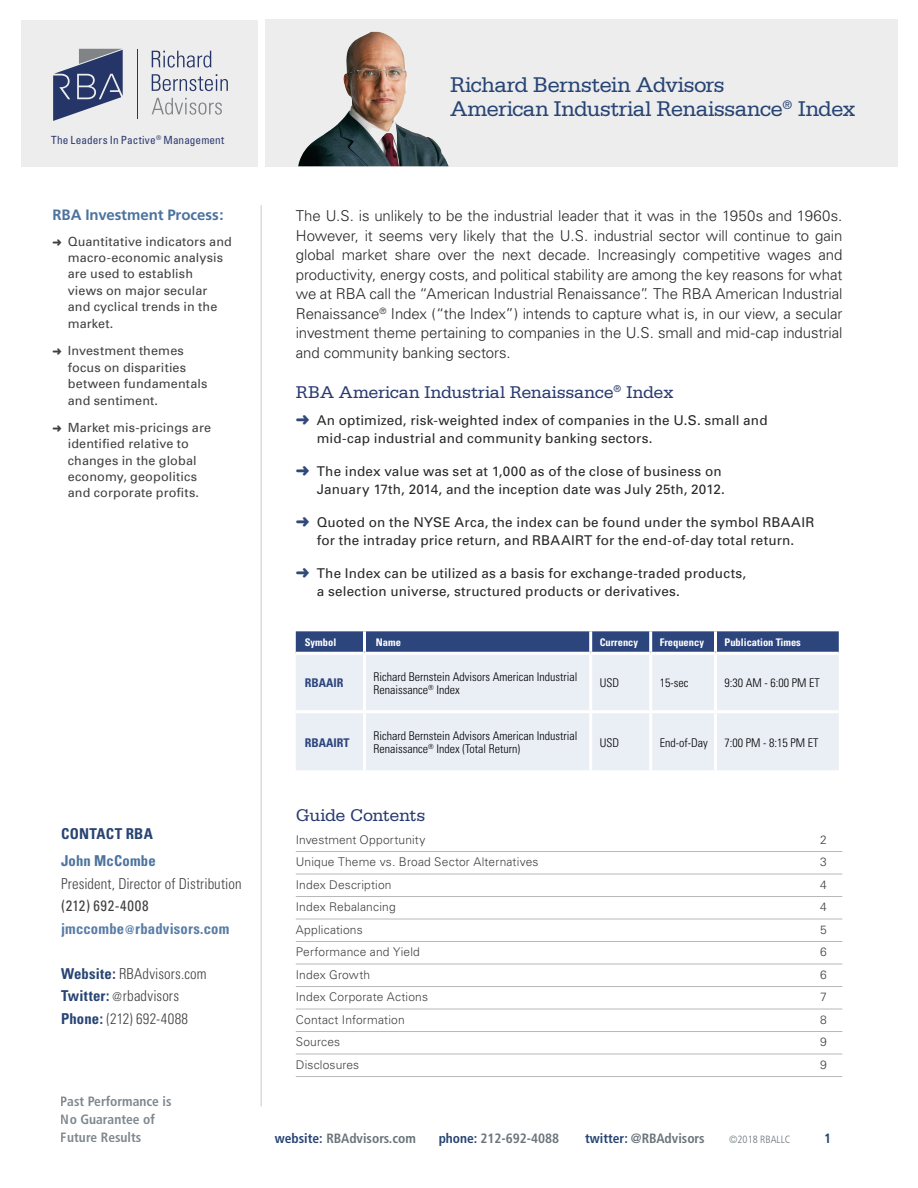
<style>
.page{position:relative;width:918px;height:1188px;background:#fff}
.page>*{position:absolute;margin:0;border:0;box-sizing:border-box;transform-origin:0 0}
.t1{font:22.5px/24px "Serifa";letter-spacing:-.03em;color:#274473}
.t2{font:18px "Serifa";letter-spacing:-.015em;color:#283a6f}
.t3{font:300 15px/19.5px "Univers";letter-spacing:-.005em;color:#292829;text-align:justify}
.t4{font:300 condensed 15px/22.5px "Univers";letter-spacing:.01em;color:#414042}
.t5{font:700 condensed 15px/22.5px "Univers";letter-spacing:.01em;color:#5a7da6}
.t6{font:700 15px "Frutiger";letter-spacing:-.005em;color:#4c739e}
.t7{font:700 condensed 15px "Univers";letter-spacing:.015em;color:#4c739e}
.t8{font:700 condensed 15px "Univers";letter-spacing:.015em;color:#274473}
.t9{font:13.5px/18px "Univers";letter-spacing:.01em;color:#292829}
.t10{font:700 condensed 13.5px/18px "Frutiger";color:#6a747b}
.t11{font:700 condensed 13.5px "Frutiger";color:#274473}
.t12{font:12.6px/16.4px "Univers";letter-spacing:.01em;color:#414042}
.t13{font:300 12px "Univers";letter-spacing:.015em;color:#414042}
.t14{font:300 condensed 12px/13.5px "Univers";color:#000}
.t15{font:700 condensed 12px "Univers";color:#2d457d}
.t16{font:condensed 11.25px "Univers";letter-spacing:.01em;color:#2c3a6e}
.t17{font:700 condensed 10.5px "Univers";color:#fff}
.t18{font:300 condensed 10.5px "Frutiger";color:#6a747b}
.s1{font-weight:400;color:#414042}
.s2{font-size:12px}
.s3{font-weight:700;color:#274473}
.s4{color:#314977}
.s5{color:#274473}
</style>
<div class="page">
<div style="left:266px;top:20px;width:632px;height:146px;background:#ededee"></div>
<img style="left:298px;top:32px;width:151px;height:134px">
<div style="left:22px;top:20px;width:236px;height:146px;background:#ededee"></div>
<hr style="left:296px;top:851px;width:546px;height:1px;background:#b7babb">
<hr style="left:296px;top:874px;width:546px;height:1px;background:#b7babb">
<hr style="left:296px;top:896px;width:546px;height:1px;background:#b7babb">
<hr style="left:296px;top:919px;width:546px;height:1px;background:#b7babb">
<hr style="left:296px;top:941px;width:546px;height:1px;background:#b7babb">
<hr style="left:296px;top:964px;width:546px;height:1px;background:#b7babb">
<hr style="left:296px;top:986px;width:546px;height:1px;background:#b7babb">
<hr style="left:296px;top:1009px;width:546px;height:1px;background:#b7babb">
<hr style="left:296px;top:1031px;width:546px;height:1px;background:#b7babb">
<hr style="left:296px;top:1054px;width:546px;height:1px;background:#b7babb">
<hr style="left:296px;top:1076px;width:546px;height:1px;background:#b7babb">
<hr style="left:261px;top:205px;width:1px;height:901px;background:#c7c8ca">
<svg style="left:296px;top:631px;width:543px;height:22px;background:#334a80"></svg>
<div style="left:296px;top:655px;width:543px;height:115px;background:#eaeff6"></div>
<hr style="left:363px;top:631px;width:3px;height:21px;background:#fff">
<hr style="left:589px;top:631px;width:3px;height:21px;background:#fff">
<hr style="left:649px;top:631px;width:3px;height:21px;background:#fff">
<hr style="left:714px;top:631px;width:3px;height:21px;background:#fff">
<hr style="left:296px;top:652px;width:68px;height:3px;background:#fff">
<hr style="left:364px;top:652px;width:227px;height:3px;background:#fff">
<hr style="left:363px;top:655px;width:3px;height:55px;background:#fff">
<hr style="left:591px;top:652px;width:60px;height:3px;background:#fff">
<hr style="left:589px;top:655px;width:3px;height:55px;background:#fff">
<hr style="left:651px;top:652px;width:64px;height:3px;background:#fff">
<hr style="left:649px;top:655px;width:3px;height:55px;background:#fff">
<hr style="left:716px;top:652px;width:123px;height:3px;background:#fff">
<hr style="left:714px;top:655px;width:3px;height:55px;background:#fff">
<hr style="left:363px;top:713px;width:3px;height:57px;background:#fff">
<hr style="left:589px;top:713px;width:3px;height:57px;background:#fff">
<hr style="left:649px;top:713px;width:3px;height:57px;background:#fff">
<hr style="left:714px;top:713px;width:3px;height:57px;background:#fff">
<hr style="left:296px;top:710px;width:68px;height:3px;background:#fff">
<hr style="left:364px;top:710px;width:227px;height:3px;background:#fff">
<hr style="left:591px;top:710px;width:60px;height:3px;background:#fff">
<hr style="left:651px;top:710px;width:64px;height:3px;background:#fff">
<hr style="left:716px;top:710px;width:123px;height:3px;background:#fff">
<svg style="left:53px;top:49px;width:70px;height:72px"></svg>
<svg style="left:152px;top:98px;width:70px;height:17px"></svg>
<hr style="left:137px;top:49px;width:1px;height:70px;background:#283a6f">
<svg style="left:152px;top:51px;width:59px;height:17px"></svg>
<svg style="left:152px;top:74px;width:76px;height:17px"></svg>
<p class="t16" style="left:51px;top:133px;width:175px">The Leaders In Pactive<sup>®</sup> Management</p>
<p class="t6" style="left:52px;top:206px;width:173px">RBA Investment Process:</p>
<p class="t12" style="left:68px;top:233px;width:166px;text-indent:-15px">➜ Quantitative indicators and macro-economic analysis are used to establish<br>views on major secular and cyclical trends in the market.</p>
<p class="t12" style="left:68px;top:343px;width:141px;text-indent:-15px">➜ Investment themes focus on disparities between fundamentals and sentiment.</p>
<p class="t12" style="left:52px;top:419px;width:160px;text-align:center">➜ Market mis-pricings are identified relative to changes in the global economy, geopolitics<br>and corporate profits.</p>
<p class="t8" style="left:61px;top:825px;width:93px">CONTACT RBA</p>
<p class="t7" style="left:61px;top:852px;width:96px">John McCombe</p>
<p class="t4" style="left:61px;top:872px;width:182px">President, Director of Distribution</p>
<p class="t5" style="left:61px;top:895px;width:170px"><span class="s1">(212) 692-4008 </span>jmccombe<span class="s2">@</span>rbadvisors.com</p>
<p class="t4" style="left:61px;top:962px;width:147px"><span class="s3">Website:</span> RBAdvisors.com<br><span class="s3">Twitter:</span> <span class="s2">@</span>rbadvisors<br><span class="s3">Phone:</span> (212) 692-4088</p>
<p class="t10" style="left:61px;top:1092px;width:112px">Past Performance is<br>No Guarantee of<br>Future Results</p>
<h1 class="t1" style="left:450px;top:73px;width:407px">Richard Bernstein Advisors<br>American Industrial Renaissance<sup>®</sup> Index</h1>
<p class="t3" style="left:296px;top:206px;width:548px">The U.S. is unlikely to be the industrial leader that it was in the 1950s and 1960s.<br>However, it seems very likely that the U.S. industrial sector will continue to gain global market share over the next decade. Increasingly competitive wages and productivity, energy costs, and political stability are among the key reasons for what we at RBA call the “American Industrial Renaissance”. The RBA American Industrial Renaissance<sup>®</sup> Index (“the Index”) intends to capture what is, in our view, a secular investment theme pertaining to companies in the U.S. small and mid-cap industrial and community banking sectors.</p>
<p class="t2" style="left:296px;top:382px;width:379px">RBA American Industrial Renaissance<sup>®</sup> Index</p>
<p class="t9" style="left:317px;top:412px;width:452px;text-indent:-21px"><span class="s4">➜</span> An optimized, risk-weighted index of companies in the U.S. small and mid-cap industrial and community banking sectors.</p>
<p class="t9" style="left:296px;top:463px;width:431px;text-align:right"><span class="s4">➜</span> The index value was set at 1,000 as of the close of business on<br>January 17th, 2014, and the inception date was July 25th, 2012.</p>
<p class="t9" style="left:296px;top:514px;width:520px;text-align:center"><span class="s4">➜</span> Quoted on the NYSE Arca, the index can be found under the symbol RBAAIR for the intraday price return, and RBAAIRT for the end-of-day total return.</p>
<p class="t9" style="left:317px;top:565px;width:431px;text-indent:-21px"><span class="s4">➜</span> The Index can be utilized as a basis for exchange-traded products, a selection universe, structured products or derivatives.</p>
<p class="t17" style="left:305px;top:636px;width:33px">Symbol</p>
<p class="t17" style="left:376px;top:636px;width:27px">Name</p>
<p class="t17" style="left:600px;top:636px;width:40px">Currency</p>
<p class="t17" style="left:660px;top:636px;width:46px">Frequency</p>
<p class="t17" style="left:724px;top:636px;width:78px">Publication Times</p>
<p class="t15" style="left:305px;top:676px;width:40px">RBAAIR</p>
<p class="t14" style="left:374px;top:670px;width:205px">Richard Bernstein Advisors American Industrial<br>Renaissance<sup>®</sup> Index</p>
<p class="t14" style="left:600px;top:676px;width:21px">USD</p>
<p class="t14" style="left:660px;top:676px;width:30px">15-sec</p>
<p class="t14" style="left:725px;top:676px;width:97px">9:30 AM - 6:00 PM ET</p>
<p class="t15" style="left:305px;top:735px;width:46px">RBAAIRT</p>
<p class="t14" style="left:374px;top:729px;width:205px">Richard Bernstein Advisors American Industrial<br>Renaissance<sup>®</sup> Index (Total Return)</p>
<p class="t14" style="left:600px;top:736px;width:21px">USD</p>
<p class="t14" style="left:660px;top:736px;width:49px">End-of-Day</p>
<p class="t14" style="left:725px;top:736px;width:95px">7:00 PM - 8:15 PM ET</p>
<p class="t2" style="left:296px;top:805px;width:131px">Guide Contents</p>
<p class="t13" style="left:296px;top:832px;width:131px">Investment Opportunity</p>
<p class="t13" style="left:820px;top:832px;width:8px">2</p>
<p class="t13" style="left:296px;top:855px;width:244px">Unique Theme vs. Broad Sector Alternatives</p>
<p class="t13" style="left:820px;top:855px;width:8px">3</p>
<p class="t13" style="left:296px;top:877px;width:97px">Index Description</p>
<p class="t13" style="left:820px;top:877px;width:8px">4</p>
<p class="t13" style="left:296px;top:900px;width:101px">Index Rebalancing</p>
<p class="t13" style="left:820px;top:900px;width:8px">4</p>
<p class="t13" style="left:296px;top:922px;width:68px">Applications</p>
<p class="t13" style="left:820px;top:922px;width:8px">5</p>
<p class="t13" style="left:296px;top:945px;width:126px">Performance and Yield</p>
<p class="t13" style="left:820px;top:945px;width:8px">6</p>
<p class="t13" style="left:296px;top:967px;width:76px">Index Growth</p>
<p class="t13" style="left:820px;top:967px;width:8px">6</p>
<p class="t13" style="left:296px;top:990px;width:134px">Index Corporate Actions</p>
<p class="t13" style="left:820px;top:990px;width:8px">7</p>
<p class="t13" style="left:296px;top:1012px;width:110px">Contact Information</p>
<p class="t13" style="left:820px;top:1012px;width:8px">8</p>
<p class="t13" style="left:296px;top:1035px;width:46px">Sources</p>
<p class="t13" style="left:820px;top:1035px;width:8px">9</p>
<p class="t13" style="left:296px;top:1057px;width:65px">Disclosures</p>
<p class="t13" style="left:820px;top:1057px;width:8px">9</p>
<p class="t10" style="left:275px;top:1129px;width:143px"><span class="s5">website:</span> RBAdvisors.com</p>
<p class="t10" style="left:439px;top:1129px;width:122px"><span class="s5">phone:</span> 212-692-4088</p>
<p class="t10" style="left:585px;top:1129px;width:121px"><span class="s5">twitter:</span> @RBAdvisors</p>
<p class="t18" style="left:729px;top:1133px;width:63px">©2018 RBALLC</p>
<p class="t11" style="left:824px;top:1131px;width:9px">1</p>
</div>
